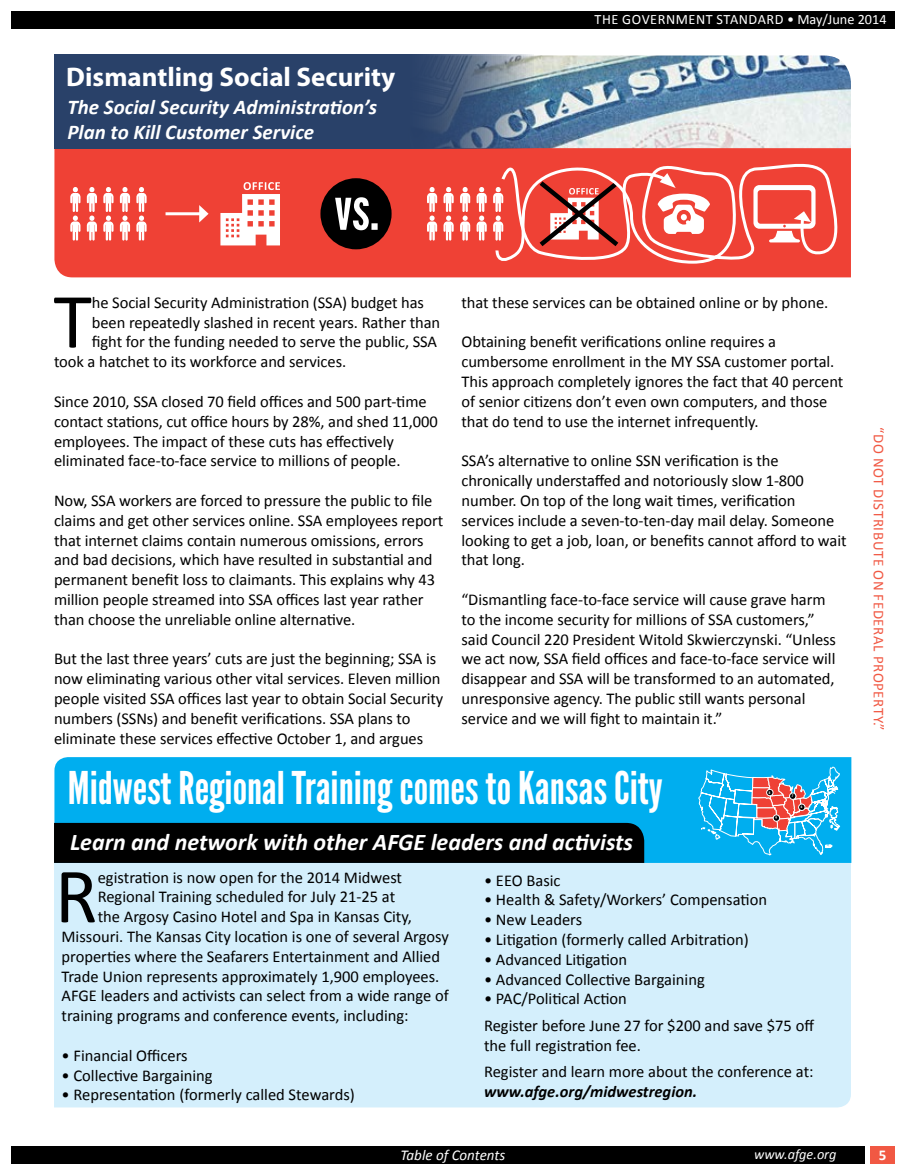
<style>
.page{position:relative;width:905px;height:1175px;background:#fff}
.page>*{position:absolute;margin:0;border:0;box-sizing:border-box;transform-origin:0 0}
.t1{font:78.9px "Calibri";color:#000}
.t2{font:45px "League Gothic";color:#fff}
.t3{font:700 27px "Myriad Pro";color:#fff}
.t4{font:italic 700 24px "Calibri";color:#fff}
.t5{font:italic 700 21px/25.2px "Calibri";color:#fff}
.t6{font:16.5px/19.8px "Calibri";letter-spacing:-.005em;color:#000}
.t7{font:italic 700 16.5px "Calibri";color:#000}
.t8{font:15px "Calibri";letter-spacing:.04em;color:#f15843}
.t9{font:italic 15px "Calibri";color:#fff}
.t10{font:700 15px "Calibri";color:#fff}
.t11{font:14.25px "Calibri";letter-spacing:.04em;color:#fff}
.t12{font:italic 14.25px "Calibri";color:#fff}
.t13{font:700 condensed 3.6px "Futura BT";color:#fff}
</style>
<div class="page">
<div style="left:11px;top:1146px;width:853px;height:17px;background:#000"></div>
<div style="left:870px;top:1146px;width:24px;height:17px;background:#f15843"></div>
<div style="left:11px;top:12px;width:883px;height:17px;background:#000"></div>
<div style="left:54px;top:148px;width:796px;height:129px;background:#ef4135"></div>
<div style="left:54px;top:863px;width:796px;height:244px;background:#d4effc"></div>
<div style="left:54px;top:757px;width:797px;height:106px;background:#00aeef"></div>
<svg style="left:698px;top:766px;width:141px;height:108px;background:#54b4dd"></svg>
<div style="left:773px;top:814px;width:6px;height:7px;border:1px solid #fff;border-radius:50%"></div>
<img style="left:533px;top:56px;width:317px;height:92px">
<svg style="left:54px;top:54px;width:479px;height:94px;background:#324a70"></svg>
<div style="left:54px;top:823px;width:590px;height:40px;background:#000"></div>
<svg style="left:70px;top:187px;width:10px;height:53px"></svg>
<svg style="left:87px;top:187px;width:10px;height:53px"></svg>
<svg style="left:103px;top:187px;width:10px;height:53px"></svg>
<svg style="left:120px;top:187px;width:10px;height:53px"></svg>
<svg style="left:136px;top:187px;width:11px;height:53px"></svg>
<svg style="left:220px;top:182px;width:60px;height:63px"></svg>
<hr style="left:165px;top:212px;width:37px;height:3px;background:#fff">
<svg style="left:199px;top:205px;width:9px;height:17px"></svg>
<div style="left:320px;top:178px;width:71px;height:71px;background:#000;border-radius:50%"></div>
<svg style="left:335px;top:197px;width:42px;height:33px"></svg>
<svg style="left:427px;top:187px;width:10px;height:53px"></svg>
<svg style="left:443px;top:187px;width:10px;height:53px"></svg>
<svg style="left:460px;top:187px;width:10px;height:53px"></svg>
<svg style="left:476px;top:187px;width:11px;height:53px"></svg>
<svg style="left:493px;top:155px;width:352px;height:112px"></svg>
<h3 class="t3" style="left:66px;top:60px;width:330px">Dismantling Social Security</h3>
<p class="t5" style="left:67px;top:94px;width:311px">The Social Security Administration’s<br>Plan to Kill Customer Service</p>
<p class="t11" style="left:594px;top:11px;width:293px">THE GOVERNMENT STANDARD • May/June 2014</p>
<h1 class="t1" style="left:53px;top:271px;width:40px">T</h1>
<p class="t6" style="left:92px;top:292px;width:333px">he Social Security Administration (SSA) budget has</p>
<p class="t6" style="left:92px;top:312px;width:350px">been repeatedly slashed in recent years. Rather than</p>
<p class="t6" style="left:92px;top:332px;width:347px">fight for the funding needed to serve the public, SSA</p>
<p class="t6" style="left:54px;top:352px;width:294px">took a hatchet to its workforce and services.</p>
<p class="t6" style="left:54px;top:391px;width:385px">Since 2010, SSA closed 70 field offices and 500 part-time contact stations, cut office hours by 28%, and shed 11,000 employees. The impact of these cuts has effectively eliminated face-to-face service to millions of people.</p>
<p class="t6" style="left:54px;top:490px;width:391px">Now, SSA workers are forced to pressure the public to file claims and get other services online. SSA employees report that internet claims contain numerous omissions, errors and bad decisions, which have resulted in substantial and permanent benefit loss to claimants. This explains why 43 million people streamed into SSA offices last year rather than choose the unreliable online alternative.</p>
<p class="t6" style="left:54px;top:649px;width:391px">But the last three years’ cuts are just the beginning; SSA is now eliminating various other vital services. Eleven million people visited SSA offices last year to obtain Social Security numbers (SSNs) and benefit verifications. SSA plans to eliminate these services effective October 1, and argues</p>
<p class="t6" style="left:461px;top:292px;width:368px">that these services can be obtained online or by phone.</p>
<p class="t6" style="left:461px;top:332px;width:383px">Obtaining benefit verifications online requires a cumbersome enrollment in the MY SSA customer portal.<br>This approach completely ignores the fact that 40 percent of senior citizens don’t even own computers, and those that do tend to use the internet infrequently.</p>
<p class="t6" style="left:461px;top:451px;width:386px">SSA’s alternative to online SSN verification is the chronically understaffed and notoriously slow 1-800 number. On top of the long wait times, verification services include a seven-to-ten-day mail delay. Someone looking to get a job, loan, or benefits cannot afford to wait that long.</p>
<p class="t6" style="left:461px;top:589px;width:376px">“Dismantling face-to-face service will cause grave harm to the income security for millions of SSA customers,” said Council 220 President Witold Skwierczynski. “Unless we act now, SSA field offices and face-to-face service will disappear and SSA will be transformed to an automated, unresponsive agency. The public still wants personal service and we will fight to maintain it.”</p>
<p class="t8" style="left:888px;top:427px;width:305px;rotate:90deg">“DO NOT DISTRIBUTE ON FEDERAL PROPERTY.”</p>
<h2 class="t2" style="left:68px;top:762px;width:596px">Midwest Regional Training comes to Kansas City</h2>
<h3 class="t4" style="left:70px;top:826px;width:564px">Learn and network with other AFGE leaders and activists</h3>
<h1 class="t1" style="left:55px;top:846px;width:44px">R</h1>
<p class="t6" style="left:98px;top:867px;width:306px">egistration is now open for the 2014 Midwest</p>
<p class="t13" style="left:769px;top:790px;width:3px">8</p>
<p class="t13" style="left:791px;top:793px;width:3px">7</p>
<p class="t13" style="left:801px;top:805px;width:3px">6</p>
<p class="t13" style="left:775px;top:815px;width:3px">9</p>
<p class="t6" style="left:484px;top:870px;width:78px">• EEO Basic</p>
<p class="t6" style="left:484px;top:890px;width:284px">• Health &amp; Safety/Workers’ Compensation</p>
<p class="t6" style="left:484px;top:910px;width:100px">• New Leaders</p>
<p class="t6" style="left:484px;top:929px;width:266px">• Litigation (formerly called Arbitration)</p>
<p class="t6" style="left:484px;top:949px;width:145px">• Advanced Litigation</p>
<p class="t6" style="left:484px;top:969px;width:222px">• Advanced Collective Bargaining</p>
<p class="t6" style="left:484px;top:985px;width:332px;line-height:26.5px">• PAC/Political Action<br>Register before June 27 for $200 and save $75 off</p>
<p class="t6" style="left:484px;top:1032px;width:331px;line-height:26.5px">the full registration fee.<br>Register and learn more about the conference at:</p>
<p class="t7" style="left:484px;top:1081px;width:215px">www.afge.org/midwestregion.</p>
<p class="t6" style="left:98px;top:887px;width:299px">Regional Training scheduled for July 21-25 at</p>
<p class="t6" style="left:98px;top:907px;width:315px">the Argosy Casino Hotel and Spa in Kansas City,</p>
<p class="t6" style="left:62px;top:926px;width:389px">Missouri. The Kansas City location is one of several Argosy</p>
<p class="t6" style="left:62px;top:946px;width:380px">properties where the Seafarers Entertainment and Allied</p>
<p class="t6" style="left:62px;top:966px;width:379px">Trade Union represents approximately 1,900 employees.</p>
<p class="t6" style="left:62px;top:986px;width:389px">AFGE leaders and activists can select from a wide range of</p>
<p class="t6" style="left:62px;top:1006px;width:348px">training programs and conference events, including:</p>
<p class="t6" style="left:62px;top:1045px;width:128px">• Financial Officers</p>
<p class="t6" style="left:62px;top:1065px;width:153px">• Collective Bargaining</p>
<p class="t6" style="left:62px;top:1085px;width:295px">• Representation (formerly called Stewards)</p>
<p class="t9" style="left:400px;top:1145px;width:106px">Table of Contents</p>
<p class="t12" style="left:754px;top:1144px;width:84px">www.afge.org</p>
<p class="t10" style="left:878px;top:1144px;width:9px">5</p>
</div>
